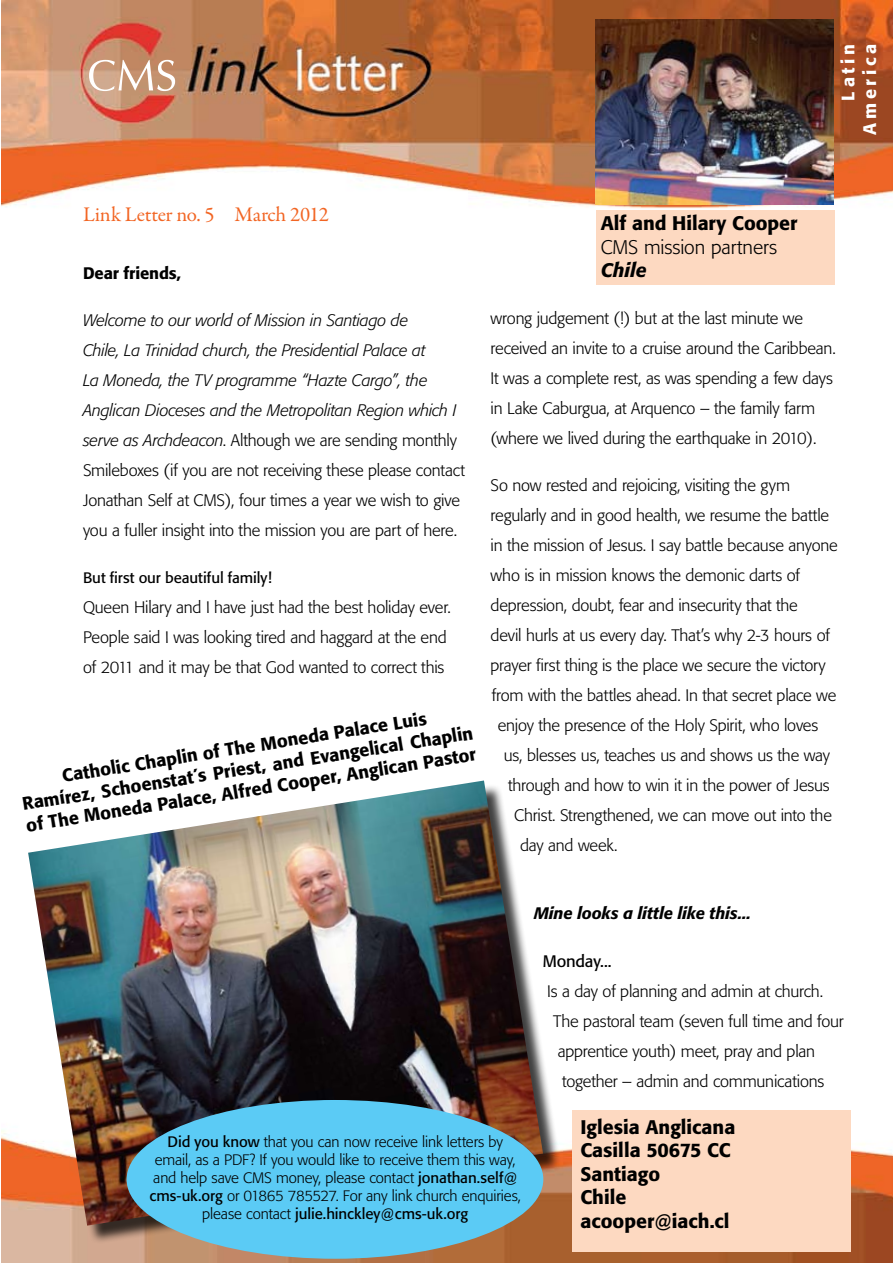
<style>
.page{position:relative;width:893px;height:1263px;background:#fff}
.page>*{position:absolute;margin:0;border:0;box-sizing:border-box;transform-origin:0 0}
.t1{font:21px "Garamond Premr Pro";letter-spacing:-.015em;color:#f26523}
.t2{font:500 19.5px/23.4px "Formata";color:#000}
.t3{font:300 19.5px "Formata";letter-spacing:-.005em;color:#000}
.t4{font:italic 500 19.5px "Formata";letter-spacing:-.005em;color:#000}
.t5{font:500 18px/21.6px "Formata";color:#000;text-align:center}
.t6{font:500 18px/21.6px "Formata";letter-spacing:.205em;color:#fff;text-align:right}
.t7{font:300 16.5px/30px "Formata";letter-spacing:-.015em;color:#000}
.t8{font:italic 300 16.5px/30px "Formata";letter-spacing:-.015em;color:#000}
.t9{font:italic 500 16.5px "Formata";letter-spacing:-.005em;color:#000}
.t10{font:500 16.5px "Formata";letter-spacing:-.005em;color:#000}
.t11{font:16.5px "Formata";letter-spacing:-.01em;color:#000}
.t12{font:300 15px/18px "Formata";letter-spacing:-.01em;color:#000;text-align:center}
.t13{font:15px "Formata";letter-spacing:-.005em;color:#000}
.s1{font-style:normal}
.s2{font-weight:400}
</style>
<div class="page">
<img style="left:2px;top:0;width:891px;height:1263px">
<img style="left:89px;top:60px;width:86px;height:31px">
<div style="left:30px;top:783px;width:538px;height:475px;background:#000;opacity:.75"></div>
<img style="left:28px;top:780px;width:515px;height:446px">
<img style="left:595px;top:19px;width:239px;height:185px">
<div style="left:596px;top:210px;width:239px;height:75px;background:#fdd9c1"></div>
<div style="left:572px;top:1110px;width:278px;height:141px;background:#fdd9c1"></div>
<div style="left:127px;top:1100px;width:416px;height:159px;background:#5bcbf5;border-radius:50%"></div>
<p class="t6" style="left:837px;top:135px;width:92px;rotate:-90deg">Latin<br>America</p>
<p class="t1" style="left:83px;top:202px;width:247px">Link Letter no. 5 March 2012</p>
<p class="t10" style="left:83px;top:263px;width:100px">Dear friends,</p>
<p class="t8" style="left:83px;top:305px;width:383px">Welcome to our world of Mission in Santiago de<br>Chile, La Trinidad church, the Presidential Palace at<br>La Moneda, the TV programme “Hazte Cargo”, the Anglican Dioceses and the Metropolitan Region which I serve as Archdeacon<span class="s1">. Although we are sending monthly Smileboxes (if you are not receiving these please contact Jonathan Self at CMS), four times a year we wish to give you a fuller insight into the mission you are part of here.</span></p>
<p class="t13" style="left:83px;top:568px;width:190px">But first our beautiful family!</p>
<p class="t7" style="left:83px;top:592px;width:369px">Queen Hilary and I have just had the best holiday ever.<br>People said I was looking tired and haggard at the end of 2011 and it may be that God wanted to correct this</p>
<p class="t5" style="left:17px;top:772px;width:457px;rotate:-9deg">Catholic Chaplin of The Moneda Palace Luis<br>Ramírez, Schoenstat´s Priest, and Evangelical Chaplin of The Moneda Palace, Alfred Cooper, Anglican Pastor</p>
<p class="t2" style="left:601px;top:212px;width:198px">Alf and Hilary Cooper</p>
<p class="t3" style="left:601px;top:235px;width:178px">CMS mission partners</p>
<p class="t4" style="left:601px;top:258px;width:48px">Chile</p>
<p class="t7" style="left:491px;top:304px;width:347px">wrong judgement (!) but at the last minute we received an invite to a cruise around the Caribbean.<br>It was a complete rest, as was spending a few days in Lake Caburgua, at Arquenco – the family farm (where we lived during the earthquake in 2010).</p>
<p class="t7" style="left:491px;top:471px;width:301px">So now rested and rejoicing, visiting the gym</p>
<p class="t7" style="left:491px;top:501px;width:340px">regularly and in good health, we resume the battle</p>
<p class="t7" style="left:491px;top:531px;width:349px">in the mission of Jesus. I say battle because anyone</p>
<p class="t7" style="left:491px;top:560px;width:311px">who is in mission knows the demonic darts of</p>
<p class="t7" style="left:491px;top:590px;width:309px">depression, doubt, fear and insecurity that the</p>
<p class="t7" style="left:491px;top:620px;width:341px">devil hurls at us every day. That’s why 2-3 hours of</p>
<p class="t7" style="left:491px;top:650px;width:337px">prayer first thing is the place we secure the victory</p>
<p class="t7" style="left:492px;top:680px;width:346px">from with the battles ahead. In that secret place we</p>
<p class="t7" style="left:498px;top:710px;width:322px">enjoy the presence of the Holy Spirit, who loves</p>
<p class="t7" style="left:504px;top:740px;width:328px">us, blesses us, teaches us and shows us the way</p>
<p class="t7" style="left:508px;top:770px;width:323px">through and how to win it in the power of Jesus</p>
<p class="t7" style="left:514px;top:800px;width:319px">Christ. Strengthened, we can move out into the</p>
<p class="t7" style="left:520px;top:830px;width:99px">day and week.</p>
<p class="t9" style="left:534px;top:903px;width:219px">Mine looks a little like this...</p>
<p class="t11" style="left:543px;top:951px;width:71px">Monday...</p>
<p class="t7" style="left:547px;top:976px;width:277px">Is a day of planning and admin at church.</p>
<p class="t7" style="left:553px;top:1006px;width:292px">The pastoral team (seven full time and four</p>
<p class="t7" style="left:558px;top:1036px;width:259px">apprentice youth) meet, pray and plan</p>
<p class="t7" style="left:562px;top:1066px;width:264px">together – admin and communications</p>
<p class="t12" style="left:150px;top:1133px;width:373px"><span class="s2">Did you know</span> that you can now receive link letters by email, as a PDF? If you would like to receive them this way, and help save CMS money, please contact <span class="s2">jonathan.self@ cms-uk.org</span> or 01865 785527. For any link church enquiries, please contact <span class="s2">julie.hinckley@cms-uk.org</span></p>
<p class="t2" style="left:580px;top:1115px;width:156px">Iglesia Anglicana<br>Casilla 50675 CC<br>Santiago<br>Chile acooper@iach.cl</p>
</div>
